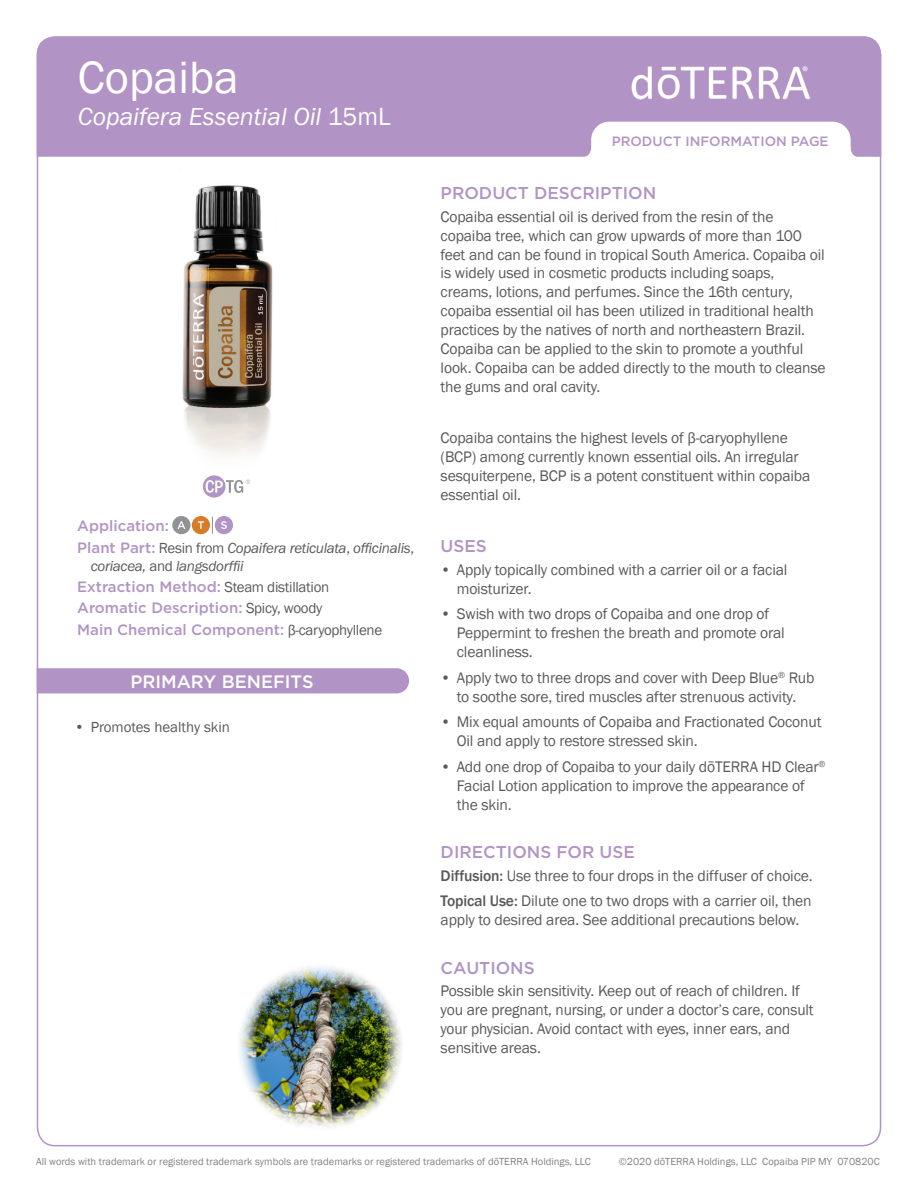
<style>
.page{position:relative;width:918px;height:1188px;background:#fff}
.page>*{position:absolute;margin:0;border:0;box-sizing:border-box;transform-origin:0 0}
.Main_H1{font:46.5px "Franklin Gothic";color:#fff}
.Main_H2{font:25.5px "Franklin Gothic URW Boo Ita";color:#fff}
.t1{font:500 18px "Gotham";color:#fff}
.Purple_Headers{font:500 17.1px "Gotham";color:#b194c5}
.Body{font:15.75px/18.9px "Franklin Gothic";letter-spacing:-.01em;color:#5a5a5d}
.Directions_Bold_Attr{font:15.75px/18.9px "Franklin Gothic";letter-spacing:-.01em;color:#5a5a5d}
.Oil_Attribute_Panel{font:500 15px "Gotham";color:#b194c5}
.Oil_Attribute_Panel-2{font:15px/18px "Franklin Gothic URW Boo Ita";letter-spacing:-.02em;color:#5a5a5d}
.t2{font:15px "Franklin Gothic";color:#5a5a5d}
.Purple_Headers-2{font:500 13.5px "Gotham";color:#b194c5}
.t3{font:10.5px "Franklin Gothic";color:#808285}
.s1{font-family:"Franklin Gothic"}
.s2{font-family:"Gotham";font-weight:500;color:#b194c5}
.s3{font-family:"Franklin Gothic";font-weight:400;color:#5a5a5d}
.s4{font-weight:500}
</style>
<div class="page">
<div style="left:37px;top:36px;width:844px;height:121px;background:#b194c5"></div>
<img style="left:621px;top:63px;width:200px;height:41px">
<svg style="left:581px;top:122px;width:280px;height:35px"></svg>
<img style="left:182px;top:185px;width:91px;height:272px">
<svg style="left:203px;top:475px;width:47px;height:23px"></svg>
<div style="left:172px;top:516px;width:19px;height:18px;background:#919295;border-radius:50%"></div>
<svg style="left:177px;top:521px;width:8px;height:8px"></svg>
<div style="left:192px;top:516px;width:18px;height:18px;background:#d77c29;border-radius:50%"></div>
<svg style="left:198px;top:521px;width:6px;height:8px"></svg>
<div style="left:215px;top:516px;width:18px;height:18px;background:#b194c5;border-radius:50%"></div>
<svg style="left:221px;top:521px;width:6px;height:8px"></svg>
<svg style="left:212px;top:517px;width:1px;height:17px"></svg>
<div style="left:37px;top:668px;width:372px;height:25px;background:#b194c5"></div>
<img style="left:235px;top:962px;width:171px;height:171px;border-radius:85px">
<p class="Main_H1" style="left:78px;top:49px;width:162px">Copaiba</p>
<p class="Main_H2" style="left:78px;top:101px;width:314px">Copaifera Essential Oil <span class="s1">15mL</span></p>
<p class="Oil_Attribute_Panel" style="left:77px;top:516px;width:93px">Application:</p>
<p class="Oil_Attribute_Panel-2" style="left:91px;top:538px;width:325px;text-indent:-14px"><span class="s2">Plant Part:</span> <span class="s1">Resin from</span> Copaifera reticulata<span class="s1">,</span> officinalis<span class="s1">, </span>coriacea, <span class="s1">and</span> langsdorffii</p>
<p class="Oil_Attribute_Panel" style="left:77px;top:577px;width:254px">Extraction Method: <span class="s3">Steam distillation</span></p>
<p class="Oil_Attribute_Panel" style="left:77px;top:598px;width:247px">Aromatic Description: <span class="s3">Spicy, woody</span></p>
<p class="Oil_Attribute_Panel" style="left:77px;top:620px;width:306px">Main Chemical Component: <span class="s3">β-caryophyllene</span></p>
<p class="t1" style="left:130px;top:670px;width:185px">PRIMARY BENEFITS</p>
<p class="t2" style="left:75px;top:717px;width:157px">• Promotes healthy skin</p>
<p class="Purple_Headers-2" style="left:612px;top:132px;width:218px">PRODUCT INFORMATION PAGE</p>
<p class="Purple_Headers" style="left:441px;top:182px;width:217px">PRODUCT DESCRIPTION</p>
<p class="Body" style="left:441px;top:207px;width:386px">Copaiba essential oil is derived from the resin of the copaiba tree, which can grow upwards of more than 100 feet and can be found in tropical South America. Copaiba oil is widely used in cosmetic products including soaps, creams, lotions, and perfumes. Since the 16th century, copaiba essential oil has been utilized in traditional health practices by the natives of north and northeastern Brazil.<br>Copaiba can be applied to the skin to promote a youthful look. Copaiba can be added directly to the mouth to cleanse the gums and oral cavity.</p>
<p class="Body" style="left:441px;top:429px;width:371px">Copaiba contains the highest levels of β-caryophyllene (BCP) among currently known essential oils. An irregular sesquiterpene, BCP is a potent constituent within copaiba essential oil.</p>
<p class="Purple_Headers" style="left:441px;top:535px;width:48px">USES</p>
<p class="Body" style="left:457px;top:560px;width:332px;text-indent:-16px">• Apply topically combined with a carrier oil or a facial moisturizer.</p>
<p class="Body" style="left:457px;top:605px;width:329px;text-indent:-16px">• Swish with two drops of Copaiba and one drop of<br>Peppermint to freshen the breath and promote oral cleanliness.</p>
<p class="Body" style="left:441px;top:668px;width:375px;text-align:center">• Apply two to three drops and cover with Deep Blue<sup>®</sup> Rub to soothe sore, tired muscles after strenuous activity.</p>
<p class="Body" style="left:457px;top:713px;width:366px;text-indent:-16px">• Mix equal amounts of Copaiba and Fractionated Coconut<br>Oil and apply to restore stressed skin.</p>
<p class="Body" style="left:457px;top:757px;width:370px;text-indent:-16px">• Add one drop of Copaiba to your daily dōTERRA HD Clear<sup>®<br></sup>Facial Lotion application to improve the appearance of the skin.</p>
<p class="Purple_Headers" style="left:441px;top:841px;width:196px">DIRECTIONS FOR USE</p>
<p class="Directions_Bold_Attr" style="left:441px;top:866px;width:374px"><span class="s4">Diffusion:</span> Use three to four drops in the diffuser of choice.</p>
<p class="Directions_Bold_Attr" style="left:441px;top:892px;width:373px"><span class="s4">Topical Use:</span> Dilute one to two drops with a carrier oil, then apply to desired area. See additional precautions below.</p>
<p class="Purple_Headers" style="left:441px;top:957px;width:96px">CAUTIONS</p>
<p class="Body" style="left:441px;top:982px;width:374px">Possible skin sensitivity. Keep out of reach of children. If you are pregnant, nursing, or under a doctor’s care, consult your physician. Avoid contact with eyes, inner ears, and sensitive areas.</p>
<p class="t3" style="left:36px;top:1155px;width:556px">All words with trademark or registered trademark symbols are trademarks or registered trademarks of dōTERRA Holdings, LLC</p>
<p class="t3" style="left:619px;top:1155px;width:262px">©2020 dōTERRA Holdings, LLC Copaiba PIP MY 070820C</p>
</div>
